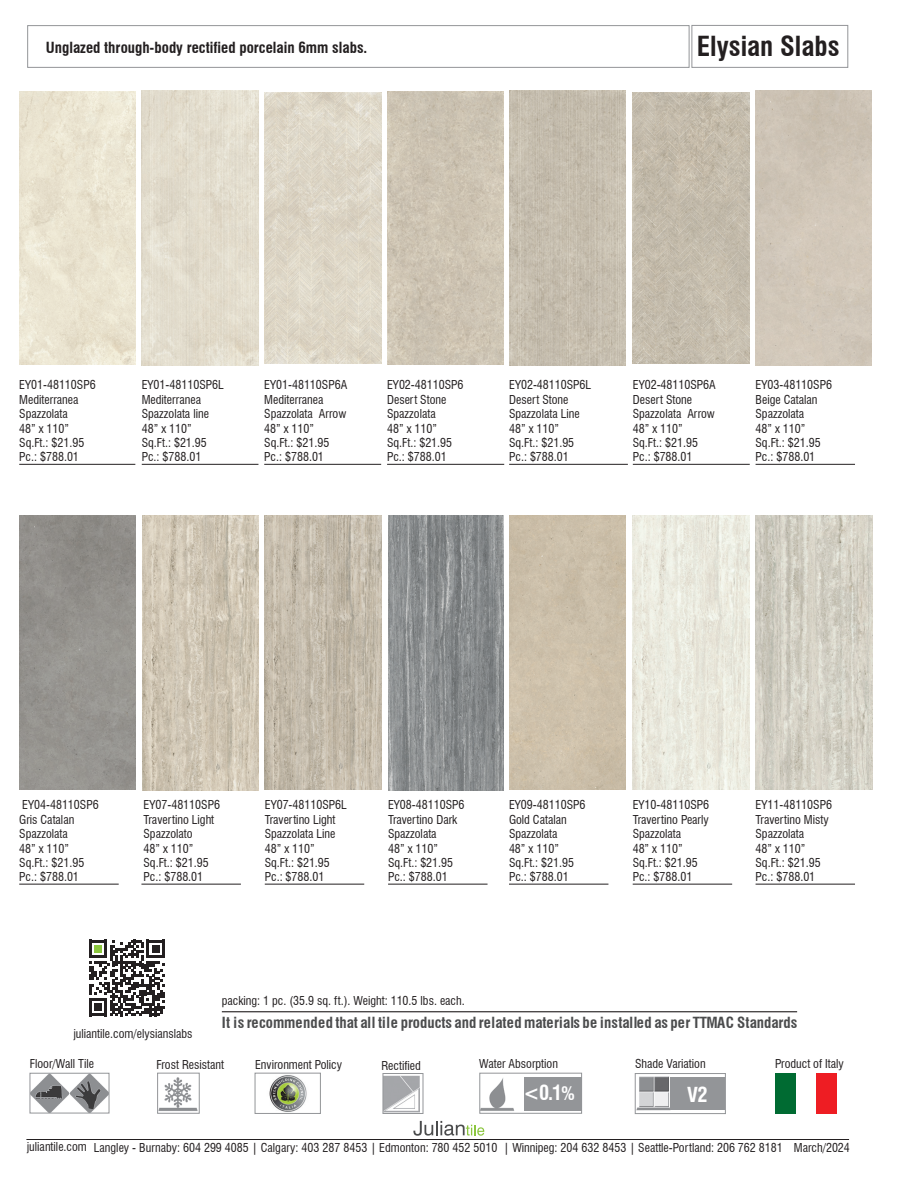
<style>
.page{position:relative;width:918px;height:1188px;background:#fff}
.page>*{position:absolute;margin:0;border:0;box-sizing:border-box;transform-origin:0 0}
.t1{font:700 condensed 27px "Swiss 721 BT";color:#231f20}
.t2{font:700 condensed 20.25px "Swiss 721 BT";color:#fff}
.t3{font:700 condensed 15px "Swiss 721 BT";letter-spacing:.005em;color:#4b4c4d}
.t4{font:700 condensed 15px "Swiss 721 BT";color:#231f20}
.t5{font:condensed 12px/14.4px "Swiss 721 BT";color:#231f20}
.s1{font-size:18px}
</style>
<div class="page">
<svg style="left:89px;top:940px;width:76px;height:76px"></svg>
<div style="left:94px;top:945px;width:8px;height:8px;background:#8bc63e"></div>
<div style="left:27px;top:25px;width:662px;height:43px;border:1px solid #939598"></div>
<div style="left:692px;top:25px;width:156px;height:43px;border:1px solid #939598"></div>
<hr style="left:222px;top:1011px;width:575px;height:1px;background:#231f20">
<hr style="left:26px;top:1139px;width:823px;height:1px;background:#231f20">
<svg style="left:413px;top:1121px;width:71px;height:15px"></svg>
<img style="left:32px;top:1075px;width:75px;height:36px">
<img style="left:69px;top:1075px;width:1px;height:36px">
<div style="left:30px;top:1073px;width:79px;height:40px;border:1px solid #939598"></div>
<img style="left:158px;top:1072px;width:41px;height:39px">
<div style="left:157px;top:1073px;width:42px;height:40px;border:1px solid #939598"></div>
<img style="left:482px;top:1078px;width:33px;height:33px">
<div style="left:524px;top:1077px;width:58px;height:33px;background:#939598"></div>
<div style="left:480px;top:1073px;width:102px;height:40px;border:1px solid #939598"></div>
<img style="left:637px;top:1076px;width:34px;height:35px">
<div style="left:671px;top:1077px;width:54px;height:33px;background:#939598"></div>
<div style="left:635px;top:1073px;width:91px;height:41px;border:1px solid #939598"></div>
<div style="left:775px;top:1073px;width:21px;height:41px;background:#006b32"></div>
<div style="left:816px;top:1073px;width:20px;height:41px;background:#ee1d23"></div>
<img style="left:269px;top:1075px;width:38px;height:37px">
<div style="left:255px;top:1073px;width:66px;height:41px;border:1px solid #939598"></div>
<img style="left:385px;top:1076px;width:35px;height:36px">
<div style="left:383px;top:1073px;width:40px;height:41px;border:1px solid #939598"></div>
<hr style="left:633px;top:464px;width:117px;height:1px;background:#231f20">
<img style="left:633px;top:92px;width:117px;height:271px">
<hr style="left:633px;top:884px;width:99px;height:1px;background:#231f20">
<img style="left:633px;top:516px;width:117px;height:274px">
<hr style="left:756px;top:464px;width:99px;height:1px;background:#231f20">
<hr style="left:756px;top:884px;width:99px;height:1px;background:#231f20">
<img style="left:756px;top:516px;width:116px;height:274px">
<hr style="left:19px;top:464px;width:116px;height:1px;background:#231f20">
<img style="left:19px;top:91px;width:116px;height:274px">
<hr style="left:19px;top:884px;width:100px;height:1px;background:#231f20">
<img style="left:19px;top:516px;width:116px;height:274px">
<hr style="left:142px;top:464px;width:116px;height:1px;background:#231f20">
<img style="left:142px;top:91px;width:116px;height:274px">
<hr style="left:141px;top:884px;width:100px;height:1px;background:#231f20">
<img style="left:143px;top:516px;width:116px;height:274px">
<hr style="left:509px;top:464px;width:119px;height:1px;background:#231f20">
<img style="left:509px;top:91px;width:116px;height:274px">
<hr style="left:509px;top:884px;width:99px;height:1px;background:#231f20">
<div style="left:509px;top:516px;width:116px;height:274px;background:#ccbfaa"></div>
<hr style="left:387px;top:464px;width:117px;height:1px;background:#231f20">
<img style="left:387px;top:91px;width:116px;height:274px">
<hr style="left:388px;top:884px;width:100px;height:1px;background:#231f20">
<img style="left:388px;top:516px;width:115px;height:274px">
<hr style="left:264px;top:464px;width:117px;height:1px;background:#231f20">
<img style="left:264px;top:92px;width:117px;height:271px">
<hr style="left:265px;top:884px;width:99px;height:1px;background:#231f20">
<img style="left:265px;top:516px;width:117px;height:274px">
<p class="t4" style="left:46px;top:39px;width:323px">Unglazed through-body rectified porcelain 6mm slabs.</p>
<h1 class="t1" style="left:697px;top:30px;width:144px">Elysian Slabs</h1>
<p class="t5" style="left:19px;top:378px;width:78px">EY01-48110SP6<br>Mediterranea<br>Spazzolata<br>48” x 110”<br>Sq.Ft.: $21.95<br>Pc.: $788.01</p>
<p class="t5" style="left:142px;top:378px;width:84px">EY01-48110SP6L<br>Mediterranea<br>Spazzolata line<br>48” x 110”<br>Sq.Ft.: $21.95<br>Pc.: $788.01</p>
<p class="t5" style="left:264px;top:378px;width:85px">EY01-48110SP6A<br>Mediterranea<br>Spazzolata Arrow<br>48” x 110”<br>Sq.Ft.: $21.95<br>Pc.: $788.01</p>
<p class="t5" style="left:387px;top:378px;width:78px">EY02-48110SP6<br>Desert Stone<br>Spazzolata<br>48” x 110”<br>Sq.Ft.: $21.95<br>Pc.: $788.01</p>
<p class="t5" style="left:509px;top:378px;width:84px">EY02-48110SP6L<br>Desert Stone<br>Spazzolata Line<br>48” x 110”<br>Sq.Ft.: $21.95<br>Pc.: $788.01</p>
<p class="t5" style="left:633px;top:378px;width:85px">EY02-48110SP6A<br>Desert Stone<br>Spazzolata Arrow<br>48” x 110”<br>Sq.Ft.: $21.95<br>Pc.: $788.01</p>
<p class="t5" style="left:756px;top:378px;width:78px">EY03-48110SP6<br>Beige Catalan<br>Spazzolata<br>48” x 110”<br>Sq.Ft.: $21.95<br>Pc.: $788.01</p>
<p class="t5" style="left:19px;top:798px;width:81px">EY04-48110SP6<br>Gris Catalan<br>Spazzolata<br>48” x 110”<br>Sq.Ft.: $21.95<br>Pc.: $788.01</p>
<p class="t5" style="left:144px;top:798px;width:78px">EY07-48110SP6<br>Travertino Light<br>Spazzolato<br>48” x 110”<br>Sq.Ft.: $21.95<br>Pc.: $788.01</p>
<p class="t5" style="left:265px;top:798px;width:84px">EY07-48110SP6L<br>Travertino Light<br>Spazzolata Line<br>48” x 110”<br>Sq.Ft.: $21.95<br>Pc.: $788.01</p>
<p class="t5" style="left:388px;top:798px;width:78px">EY08-48110SP6<br>Travertino Dark<br>Spazzolata<br>48” x 110”<br>Sq.Ft.: $21.95<br>Pc.: $788.01</p>
<p class="t5" style="left:509px;top:798px;width:78px">EY09-48110SP6<br>Gold Catalan<br>Spazzolata<br>48” x 110”<br>Sq.Ft.: $21.95<br>Pc.: $788.01</p>
<p class="t5" style="left:633px;top:798px;width:78px">EY10-48110SP6<br>Travertino Pearly<br>Spazzolata<br>48” x 110”<br>Sq.Ft.: $21.95<br>Pc.: $788.01</p>
<p class="t5" style="left:756px;top:798px;width:78px">EY11-48110SP6<br>Travertino Misty<br>Spazzolata<br>48” x 110”<br>Sq.Ft.: $21.95<br>Pc.: $788.01</p>
<p class="t5" style="left:73px;top:1027px;width:121px">juliantile.com/elysianslabs</p>
<p class="t5" style="left:222px;top:993px;width:244px">packing: 1 pc. (35.9 sq. ft.). Weight: 110.5 lbs. each.</p>
<p class="t3" style="left:222px;top:1013px;width:577px">It is recommended that all tile products and related materials be installed as per TTMAC Standards</p>
<p class="t5" style="left:30px;top:1057px;width:66px">Floor/Wall Tile</p>
<p class="t5" style="left:157px;top:1057px;width:69px">Frost Resistant</p>
<p class="t5" style="left:479px;top:1057px;width:80px">Water Absorption</p>
<h2 class="t2" style="left:523px;top:1081px;width:53px">&lt;0.1<span class="s1">%</span></h2>
<p class="t5" style="left:635px;top:1057px;width:72px">Shade Variation</p>
<h2 class="t2" style="left:687px;top:1083px;width:22px">V2</h2>
<p class="t5" style="left:255px;top:1057px;width:89px">Environment Policy</p>
<p class="t5" style="left:381px;top:1059px;width:41px">Rectified</p>
<p class="t5" style="left:775px;top:1057px;width:70px">Product of Italy</p>
<p class="t5" style="left:27px;top:1140px;width:62px">juliantile.com</p>
<p class="t5" style="left:794px;top:1140px;width:58px">March/2024</p>
<p class="t5" style="left:94px;top:1140px;width:690px">Langley - Burnaby: 604 299 4085 | Calgary: 403 287 8453 | Edmonton: 780 452 5010 | Winnipeg: 204 632 8453 | Seattle-Portland: 206 762 8181</p>
</div>
